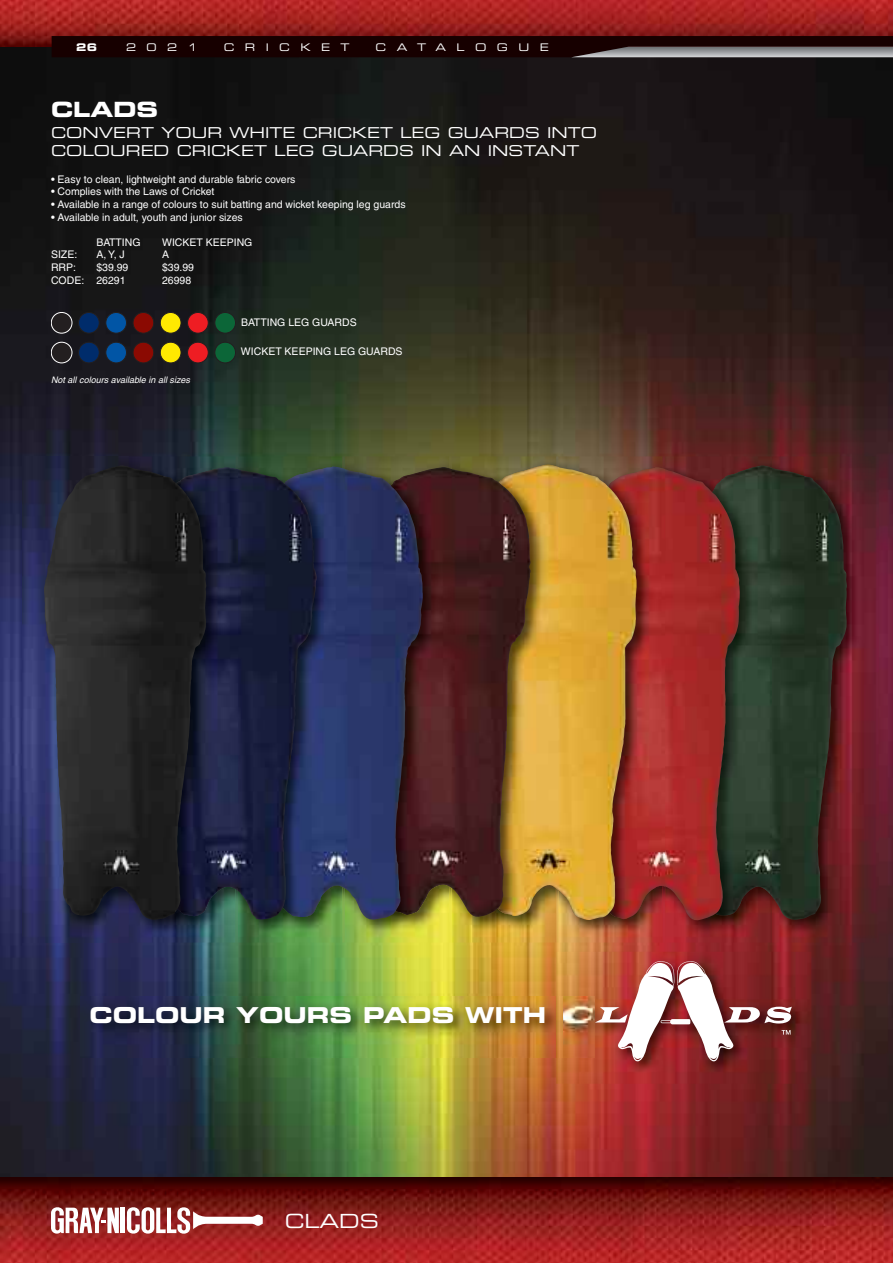
<style>
.page{position:relative;width:893px;height:1263px;background:#fff}
.page>*{position:absolute;margin:0;border:0;box-sizing:border-box;transform-origin:0 0}
.t1{font:21.9px "Eurostile Bold Extended Two";color:#fff}
.t2{font:21px "Eurostile Bold Extended Two";color:#fff}
.t3{font:19.5px "Eurostile Extended Two";color:#fff}
.t4{font:15px/18px "Eurostile Extended Two";color:#fff}
.t5{font:10.5px "Helvetica";color:#fff}
.t6{font:10.5px "Eurostile Extended Two";letter-spacing:.995em;color:#fff}
.t7{font:10.5px "Eurostile Bold Extended Two";color:#fff}
.t8{font:italic 9px "Helvetica";color:#fff}
</style>
<div class="page">
<img style="left:0;top:47px;width:893px;height:1131px">
<svg style="left:0;top:0;width:893px;height:47px;background:#a22220"></svg>
<svg style="left:0;top:1178px;width:893px;height:85px;background:#891a19"></svg>
<svg style="left:52px;top:36px;width:841px;height:21px;background:#2e1b1b"></svg>
<hr style="left:121px;top:1208px;width:4px;height:25px;background:#fff">
<svg style="left:51px;top:1207px;width:68px;height:27px"></svg>
<svg style="left:127px;top:1207px;width:136px;height:27px"></svg>
<div style="left:215px;top:312px;width:21px;height:21px;background:#0c6638;border-radius:50%"></div>
<div style="left:215px;top:312px;width:21px;height:21px;border:1px solid #231f20;border-radius:50%"></div>
<div style="left:188px;top:312px;width:20px;height:21px;background:#ee1d23;border-radius:50%"></div>
<div style="left:187px;top:312px;width:22px;height:21px;border:1px solid #231f20;border-radius:50%"></div>
<div style="left:160px;top:312px;width:21px;height:21px;background:#ffe901;border-radius:50%"></div>
<div style="left:160px;top:312px;width:21px;height:21px;border:1px solid #231f20;border-radius:50%"></div>
<div style="left:133px;top:312px;width:21px;height:21px;background:#8b0a02;border-radius:50%"></div>
<div style="left:133px;top:312px;width:21px;height:21px;border:1px solid #231f20;border-radius:50%"></div>
<div style="left:106px;top:312px;width:21px;height:21px;background:#0155a5;border-radius:50%"></div>
<div style="left:106px;top:312px;width:21px;height:21px;border:1px solid #231f20;border-radius:50%"></div>
<div style="left:79px;top:312px;width:20px;height:21px;background:#002c6b;border-radius:50%"></div>
<div style="left:78px;top:312px;width:22px;height:21px;border:1px solid #231f20;border-radius:50%"></div>
<div style="left:51px;top:312px;width:21px;height:21px;background:#231f20;border-radius:50%"></div>
<div style="left:51px;top:312px;width:21px;height:21px;border:1px solid #fff;border-radius:50%"></div>
<img style="left:556px;top:952px;width:255px;height:132px">
<svg style="left:563px;top:961px;width:229px;height:100px"></svg>
<img style="left:772px;top:456px;width:107px;height:486px">
<img style="left:772px;top:465px;width:75px;height:455px">
<img style="left:22px;top:456px;width:750px;height:486px">
<img style="left:685px;top:465px;width:87px;height:451px">
<img style="left:576px;top:467px;width:164px;height:454px">
<img style="left:663px;top:919px;width:2px;height:23px">
<svg style="left:663px;top:456px;width:2px;height:11px"></svg>
<img style="left:637px;top:467px;width:28px;height:452px">
<img style="left:464px;top:464px;width:173px;height:456px">
<img style="left:556px;top:916px;width:2px;height:26px">
<svg style="left:556px;top:456px;width:2px;height:8px"></svg>
<img style="left:464px;top:464px;width:94px;height:452px">
<img style="left:423px;top:467px;width:108px;height:450px">
<img style="left:449px;top:915px;width:3px;height:27px">
<svg style="left:449px;top:456px;width:3px;height:11px"></svg>
<img style="left:423px;top:467px;width:29px;height:448px">
<img style="left:251px;top:466px;width:172px;height:454px">
<img style="left:342px;top:917px;width:3px;height:25px">
<svg style="left:342px;top:456px;width:3px;height:10px"></svg>
<img style="left:252px;top:466px;width:93px;height:451px">
<img style="left:207px;top:467px;width:110px;height:453px">
<img style="left:236px;top:916px;width:2px;height:26px">
<svg style="left:236px;top:456px;width:2px;height:11px"></svg>
<img style="left:207px;top:467px;width:31px;height:449px">
<img style="left:44px;top:465px;width:163px;height:455px">
<div style="left:215px;top:342px;width:21px;height:21px;background:#0c6638;border-radius:50%"></div>
<div style="left:215px;top:342px;width:21px;height:21px;border:1px solid #231f20;border-radius:50%"></div>
<div style="left:188px;top:342px;width:20px;height:21px;background:#ee1d23;border-radius:50%"></div>
<div style="left:187px;top:342px;width:22px;height:21px;border:1px solid #231f20;border-radius:50%"></div>
<div style="left:160px;top:342px;width:21px;height:21px;background:#ffe901;border-radius:50%"></div>
<div style="left:160px;top:342px;width:21px;height:21px;border:1px solid #231f20;border-radius:50%"></div>
<div style="left:133px;top:342px;width:21px;height:21px;background:#8b0a02;border-radius:50%"></div>
<div style="left:133px;top:342px;width:21px;height:21px;border:1px solid #231f20;border-radius:50%"></div>
<div style="left:106px;top:342px;width:21px;height:21px;background:#0155a5;border-radius:50%"></div>
<div style="left:106px;top:342px;width:21px;height:21px;border:1px solid #231f20;border-radius:50%"></div>
<div style="left:79px;top:342px;width:20px;height:21px;background:#002c6b;border-radius:50%"></div>
<div style="left:78px;top:342px;width:22px;height:21px;border:1px solid #231f20;border-radius:50%"></div>
<div style="left:51px;top:342px;width:21px;height:21px;background:#231f20;border-radius:50%"></div>
<div style="left:51px;top:342px;width:21px;height:21px;border:1px solid #fff;border-radius:50%"></div>
<img style="left:80px;top:996px;width:515px;height:62px">
<p class="t7" style="left:76px;top:43px;width:22px">26</p>
<p class="t6" style="left:126px;top:43px;width:73px">2021</p>
<p class="t6" style="left:224px;top:43px;width:127px">CRICKET</p>
<p class="t6" style="left:376px;top:43px;width:175px">CATALOGUE</p>
<h2 class="t2" style="left:51px;top:101px;width:109px">CLADS</h2>
<h3 class="t4" style="left:51px;top:124px;width:548px">CONVERT YOUR WHITE CRICKET LEG GUARDS INTO<br>COLOURED CRICKET LEG GUARDS IN AN INSTANT</h3>
<p class="t5" style="left:51px;top:175px;width:246px">• Easy to clean, lightweight and durable fabric covers</p>
<p class="t5" style="left:51px;top:188px;width:165px">• Complies with the Laws of Cricket</p>
<p class="t5" style="left:51px;top:200px;width:356px">• Available in a range of colours to suit batting and wicket keeping leg guards</p>
<p class="t5" style="left:51px;top:213px;width:193px">• Available in adult, youth and junior sizes</p>
<p class="t5" style="left:96px;top:238px;width:46px">BATTING</p>
<p class="t5" style="left:162px;top:238px;width:92px">WICKET KEEPING</p>
<p class="t5" style="left:51px;top:251px;width:28px">SIZE:</p>
<p class="t5" style="left:96px;top:251px;width:30px">A,Y, J</p>
<p class="t5" style="left:162px;top:251px;width:9px">A</p>
<p class="t5" style="left:51px;top:263px;width:27px">RRP:</p>
<p class="t5" style="left:96px;top:263px;width:34px">$39.99</p>
<p class="t5" style="left:162px;top:263px;width:34px">$39.99</p>
<p class="t5" style="left:51px;top:276px;width:76px">CODE: 26291</p>
<p class="t5" style="left:162px;top:276px;width:31px">26998</p>
<p class="t5" style="left:241px;top:318px;width:117px">BATTING LEG GUARDS</p>
<p class="t5" style="left:241px;top:348px;width:163px">WICKET KEEPING LEG GUARDS</p>
<p class="t8" style="left:51px;top:377px;width:141px">Not all colours available in all sizes</p>
<h1 class="t1" style="left:89px;top:1007px;width:458px">COLOUR YOURS PADS WITH</h1>
<h3 class="t3" style="left:285px;top:1214px;width:96px">CLADS</h3>
</div>
